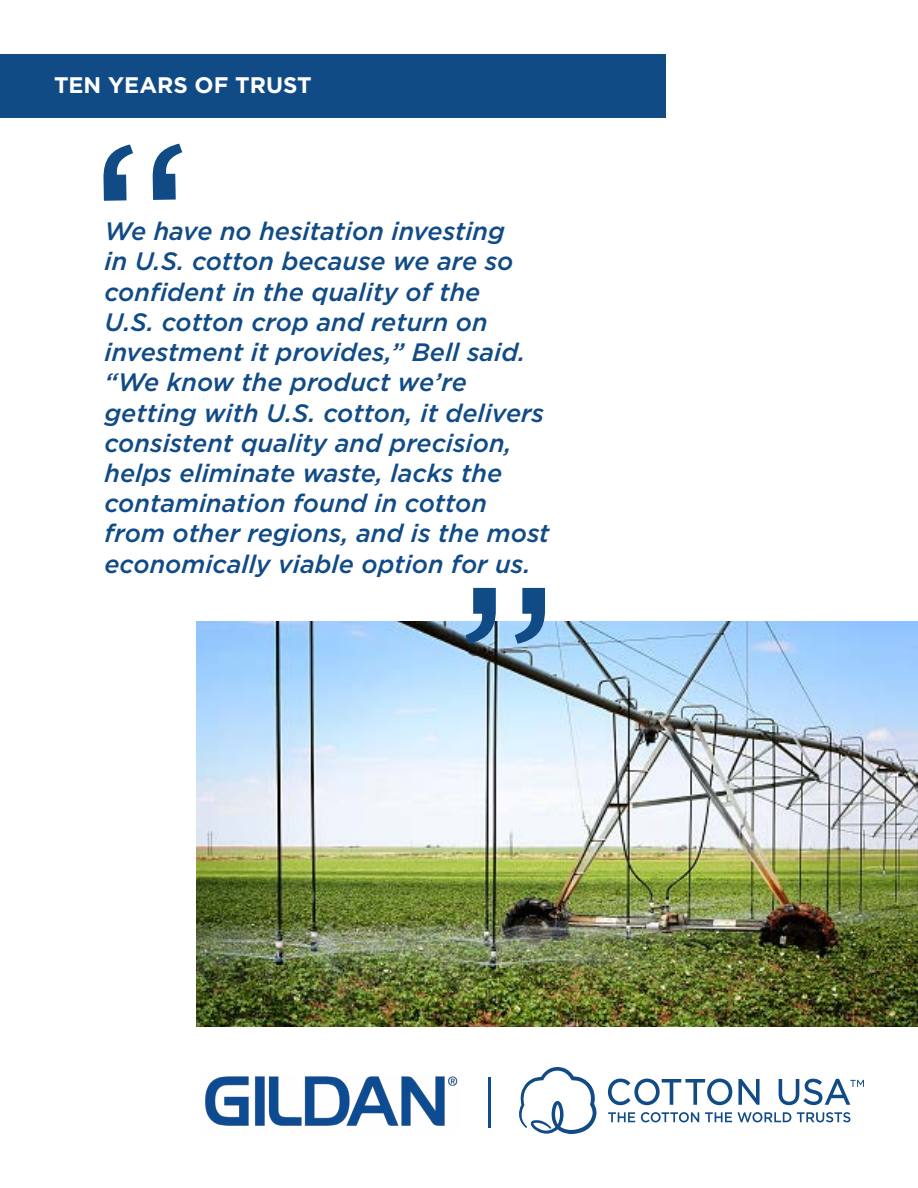
<style>
.page{position:relative;width:918px;height:1188px;background:#fff}
.page>*{position:absolute;margin:0;border:0;box-sizing:border-box;transform-origin:0 0}
.t1{font:246px "Gotham";color:#114b86}
.t2{font:italic 500 25.2px/30.3px "Gotham";color:#114b86}
.t3{font:700 22.5px "Gotham";color:#fff}
</style>
<div class="page">
<svg style="left:519px;top:1067px;width:78px;height:67px"></svg>
<svg style="left:608px;top:1079px;width:124px;height:26px"></svg>
<svg style="left:738px;top:1079px;width:22px;height:26px"></svg>
<svg style="left:779px;top:1079px;width:85px;height:26px"></svg>
<svg style="left:608px;top:1112px;width:27px;height:10px"></svg>
<svg style="left:641px;top:1112px;width:58px;height:10px"></svg>
<svg style="left:705px;top:1112px;width:86px;height:10px"></svg>
<svg style="left:797px;top:1112px;width:53px;height:10px"></svg>
<img style="left:197px;top:621px;width:721px;height:405px">
<div style="left:0;top:54px;width:666px;height:64px;background:#114b86"></div>
<img style="left:205px;top:1076px;width:253px;height:50px">
<hr style="left:489px;top:1077px;width:2px;height:51px;background:#0d4c92">
<p class="t3" style="left:54px;top:70px;width:259px">TEN YEARS OF TRUST</p>
<p class="t2" style="left:105px;top:216px;width:447px">We have no hesitation investing<br>in U.S. cotton because we are so confident in the quality of the<br>U.S. cotton crop and return on investment it provides,” Bell said. “We know the product we’re getting with U.S. cotton, it delivers consistent quality and precision, helps eliminate waste, lacks the contamination found in cotton from other regions, and is the most economically viable option for us.</p>
<h1 class="t1" style="left:453px;top:516px;width:111px">”</h1>
</div>
